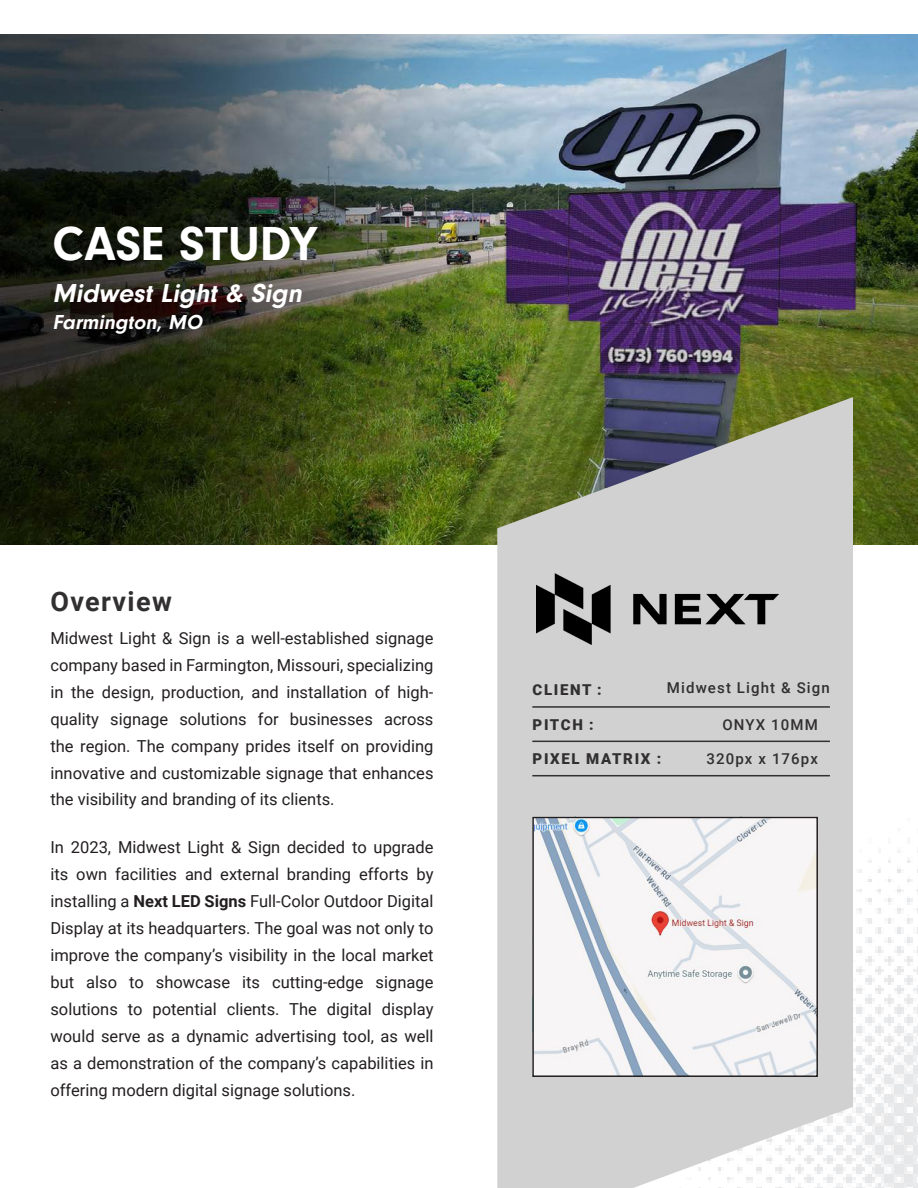
<style>
.page{position:relative;width:918px;height:1188px;background:#fff}
.page>*{position:absolute;margin:0;border:0;box-sizing:border-box;transform-origin:0 0}
.t1{font:700 49.5px "Neuzeit Gro";color:#fff}
.t2{font:italic 700 27px "Neuzeit Gro";color:#fff}
.t3{font:700 27px "Roboto";letter-spacing:.05em;color:#312f30}
.t4{font:italic 700 21px "Neuzeit Gro";color:#fff}
.Overview_Text{font:16.5px/27px "Roboto";color:#231f20;text-align:justify}
.t5{font:500 15px "Roboto";letter-spacing:.075em;color:#312f30}
.t6{font:900 15px "Roboto";letter-spacing:.11em;color:#312f30}
.s1{font-weight:700}
</style>
<div class="page">
<img style="left:0;top:34px;width:918px;height:510px">
<img style="left:853px;top:850px;width:65px;height:338px">
<svg style="left:497px;top:397px;width:356px;height:791px;background:#c3c4c0"></svg>
<hr style="left:532px;top:706px;width:298px;height:2px;background:#312f30">
<hr style="left:532px;top:741px;width:298px;height:1px;background:#312f30">
<hr style="left:532px;top:775px;width:298px;height:1px;background:#312f30">
<img style="left:537px;top:574px;width:242px;height:71px">
<img style="left:535px;top:820px;width:280px;height:254px">
<div style="left:532px;top:817px;width:286px;height:260px;border:2px solid #231f20"></div>
<p class="t1" style="left:52px;top:216px;width:267px">CASE STUDY</p>
<p class="t2" style="left:52px;top:278px;width:256px">Midwest Light &amp; Sign</p>
<p class="t4" style="left:52px;top:311px;width:155px">Farmington, MO</p>
<p class="t3" style="left:50px;top:582px;width:123px">Overview</p>
<p class="Overview_Text" style="left:50px;top:624px;width:385px">Midwest Light &amp; Sign is a well-established signage company based in Farmington, Missouri, specializing in the design, production, and installation of high&shy;quality signage solutions for businesses across the region. The company prides itself on providing innovative and customizable signage that enhances the visibility and branding of its clients.</p>
<p class="Overview_Text" style="left:50px;top:833px;width:385px">In 2023, Midwest Light &amp; Sign decided to upgrade its own facilities and external branding efforts by installing a <span class="s1">Next LED Signs</span> Full-Color Outdoor Digital Display at its headquarters. The goal was not only to improve the company’s visibility in the local market but also to showcase its cutting-edge signage solutions to potential clients. The digital display would serve as a dynamic advertising tool, as well as a demonstration of the company’s capabilities in offering modern digital signage solutions.</p>
<p class="t6" style="left:533px;top:680px;width:71px">CLIENT :</p>
<p class="t5" style="left:667px;top:677px;width:164px">Midwest Light &amp; Sign</p>
<p class="t6" style="left:533px;top:714px;width:63px">PITCH :</p>
<p class="t5" style="left:722px;top:714px;width:97px">ONYX 10MM</p>
<p class="t6" style="left:533px;top:748px;width:130px">PIXEL MATRIX :</p>
<p class="t5" style="left:707px;top:748px;width:113px">320px x 176px</p>
</div>
